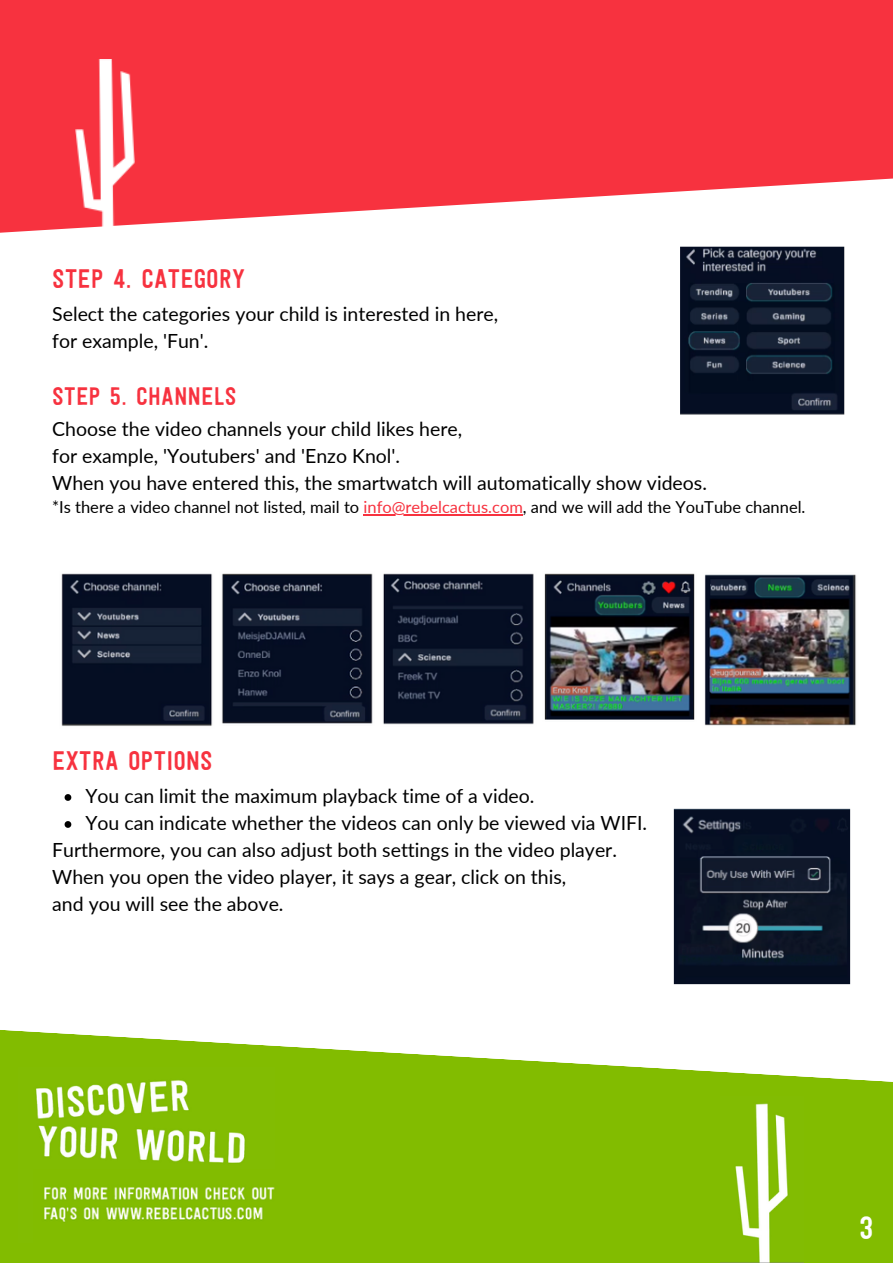
<style>
.page{position:relative;width:893px;height:1264px;background:#fff}
.page>*{position:absolute;margin:0;border:0;box-sizing:border-box;transform-origin:0 0}
.t1{font:32.25px "Festivo Letters No 19";color:#fff}
.t2{font:27px "Festivo Letters No 19";color:#f7323f}
.t3{font:25.5px "Festivo Letters No 19";color:#f7323f}
.t4{font:19.5px/27px "Lato";color:#000}
.t5{font:16.5px "Lato";color:#000}
.s1{color:#f7323f}
</style>
<div class="page">
<svg style="left:0;top:0;width:892px;height:233px;background:#f74a56"></svg>
<svg style="left:0;top:1030px;width:892px;height:232px;fill:#82bc00"></svg>
<img style="left:720px;top:1096px;width:83px;height:166px">
<img style="left:19px;top:1067px;width:256px;height:175px">
<img style="left:75px;top:59px;width:60px;height:174px">
<img style="left:680px;top:246px;width:165px;height:169px">
<img style="left:61px;top:573px;width:795px;height:153px">
<img style="left:673px;top:808px;width:178px;height:177px">
<svg style="left:65px;top:794px;width:6px;height:6px"></svg>
<svg style="left:65px;top:821px;width:6px;height:6px"></svg>
<hr style="left:363px;top:514px;width:160px;height:1px;background:#f7323f">
<img style="left:33px;top:1169px;width:256px;height:73px">
<h2 class="t2" style="left:52px;top:268px;width:195px">STEP 4. CATEGORY</h2>
<p class="t4" style="left:52px;top:299px;width:447px">Select the categories your child is interested in here, for example, 'Fun'.</p>
<h3 class="t3" style="left:52px;top:386px;width:186px">STEP 5. CHANNELS</h3>
<p class="t4" style="left:52px;top:415px;width:656px">Choose the video channels your child likes here,<br>for example, 'Youtubers' and 'Enzo Knol'.<br>When you have entered this, the smartwatch will automatically show videos.</p>
<p class="t5" style="left:52px;top:496px;width:754px">*Is there a video channel not listed, mail to <span class="s1">info@rebelcactus.com</span>, and we will add the YouTube channel.</p>
<h2 class="t2" style="left:52px;top:750px;width:162px">EXTRA OPTIONS</h2>
<p class="t4" style="left:85px;top:782px;width:563px">You can limit the maximum playback time of a video.<br>You can indicate whether the videos can only be viewed via WIFI.</p>
<p class="t4" style="left:52px;top:836px;width:566px">Furthermore, you can also adjust both settings in the video player.<br>When you open the video player, it says a gear, click on this,<br>and you will see the above.</p>
<h1 class="t1" style="left:859px;top:1214px;width:16px">3</h1>
</div>
